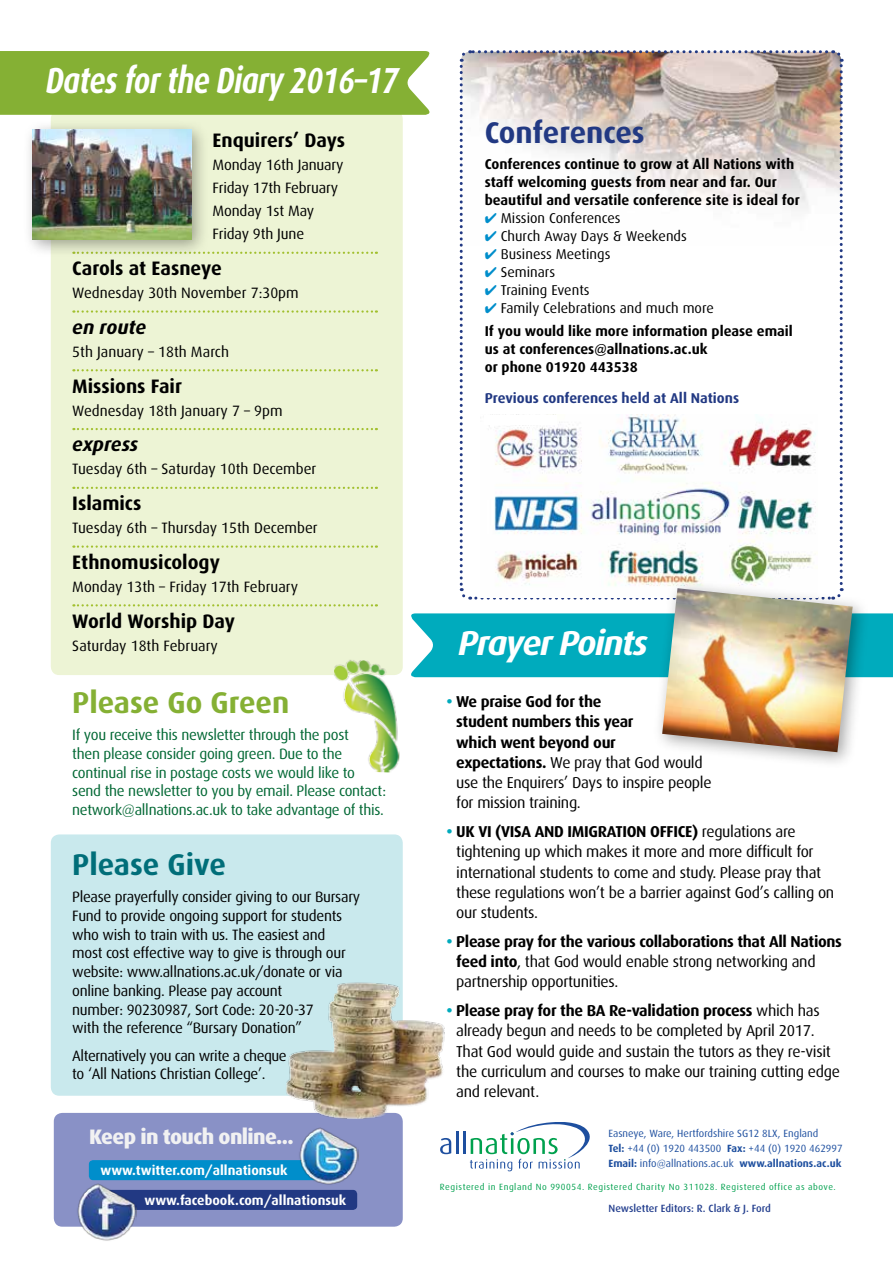
<style>
.page{position:relative;width:893px;height:1263px;background:#fff}
.page>*{position:absolute;margin:0;border:0;box-sizing:border-box;transform-origin:0 0}
.t1{font:italic 700 36.15px "Dax";letter-spacing:-.02em;color:#fff;scale:.81 1}
.t2{font:italic 700 34.5px "Dax";letter-spacing:-.04em;color:#fff}
.t3{font:700 30px "Dax";color:#85b034}
.t4{font:700 30px "Dax";letter-spacing:-.015em;color:#223983}
.t5{font:700 30px "Dax";color:#006e79}
.t6{font:800 21px "Dax";letter-spacing:-.03em;color:#f1f1f2}
.t7{font:700 19.5px "Dax";color:#000}
.t8{font:italic 700 19.5px "Dax";color:#000}
.t9{font:15.75px/20.2px "Dax";letter-spacing:-.02em;color:#000}
.t10{font:15px/18.8px "Dax";letter-spacing:-.02em;color:#000}
.t11{font:15px/18.8px "Dax";letter-spacing:-.02em;color:#006733}
.t12{font:15px "Dax";color:#000}
.t13{font:700 14.25px/18px "Dax";color:#000}
.t14{font:14.25px "Dax";color:#000}
.t15{font:700 14.25px "Dax";color:#223983}
.t16{font:700 13.5px "Dax";color:#fff}
.t17{font:10.5px/15px "Dax";color:#1e4f9f}
.t18{font:500 10.5px "Dax";color:#25408f}
.t19{font:9px "Dax";letter-spacing:.06em;color:#00a14e}
.s1{color:#008ecb}
.s2{font-weight:400}
.s3{font-weight:700;color:#00abbd}
.s4{font-weight:700}
</style>
<div class="page">
<svg style="left:459px;top:50px;width:385px;height:550px"></svg>
<div style="left:51px;top:111px;width:352px;height:564px;background:#edf4d5;border-radius:9px"></div>
<div style="left:51px;top:834px;width:352px;height:262px;background:#c9e9ed;border-radius:9px"></div>
<div style="left:54px;top:1113px;width:349px;height:114px;background:#8991c6;border-radius:9px"></div>
<div style="left:94px;top:1190px;width:263px;height:20px;background:#223983;border-radius:4px"></div>
<img style="left:76px;top:1183px;width:60px;height:58px">
<div style="left:89px;top:1160px;width:249px;height:20px;background:#008ecb;border-radius:4px"></div>
<img style="left:298px;top:1127px;width:60px;height:58px">
<svg style="left:440px;top:1138px;width:11px;height:16px"></svg>
<hr style="left:456px;top:1131px;width:2px;height:23px;background:#1e4f9f">
<hr style="left:463px;top:1131px;width:3px;height:23px;background:#1e4f9f">
<svg style="left:470px;top:1122px;width:120px;height:49px"></svg>
<img style="left:334px;top:660px;width:68px;height:113px">
<div style="left:0;top:51px;width:430px;height:64px;background:#85b034"></div>
<div style="left:411px;top:613px;width:482px;height:64px;background:#00abbd"></div>
<svg style="left:212px;top:252px;width:165px;height:2px"></svg>
<svg style="left:73px;top:310px;width:304px;height:3px"></svg>
<svg style="left:73px;top:369px;width:304px;height:2px"></svg>
<svg style="left:73px;top:428px;width:304px;height:2px"></svg>
<svg style="left:73px;top:487px;width:304px;height:2px"></svg>
<svg style="left:73px;top:545px;width:304px;height:3px"></svg>
<svg style="left:73px;top:604px;width:304px;height:2px"></svg>
<div style="left:23px;top:120px;width:187px;height:138px;background:#000;opacity:.35"></div>
<img style="left:33px;top:130px;width:158px;height:109px">
<img style="left:270px;top:968px;width:175px;height:153px">
<img style="left:480px;top:415px;width:338px;height:182px">
<div style="left:485px;top:415px;width:72px;height:9px;background:#fff"></div>
<div style="left:653px;top:579px;width:217px;height:191px;background:#000;opacity:.35"></div>
<img style="left:662px;top:588px;width:191px;height:164px">
<h1 class="t1" style="left:46px;top:60px;width:437px">Dates for the Diary 2016–17</h1>
<p class="t7" style="left:213px;top:130px;width:134px">Enquirers’ Days</p>
<p class="t10" style="left:213px;top:154px;width:133px;line-height:23px">Monday 16th January<br>Friday 17th February<br>Monday 1st May<br>Friday 9th June</p>
<p class="t7" style="left:72px;top:257px;width:151px">Carols at Easneye</p>
<p class="t12" style="left:72px;top:285px;width:228px">Wednesday 30th November 7:30pm</p>
<p class="t8" style="left:72px;top:316px;width:76px">en route</p>
<p class="t12" style="left:72px;top:343px;width:158px">5th January – 18th March</p>
<p class="t7" style="left:72px;top:375px;width:111px">Missions Fair</p>
<p class="t12" style="left:72px;top:402px;width:212px">Wednesday 18th January 7 – 9pm</p>
<p class="t8" style="left:72px;top:434px;width:67px">express</p>
<p class="t12" style="left:72px;top:461px;width:246px">Tuesday 6th – Saturday 10th December</p>
<p class="t7" style="left:72px;top:492px;width:71px">Islamics</p>
<p class="t12" style="left:72px;top:520px;width:247px">Tuesday 6th – Thursday 15th December</p>
<p class="t7" style="left:72px;top:551px;width:149px">Ethnomusicology</p>
<p class="t12" style="left:72px;top:578px;width:227px">Monday 13th – Friday 17th February</p>
<p class="t7" style="left:72px;top:610px;width:164px">World Worship Day</p>
<p class="t12" style="left:72px;top:637px;width:147px">Saturday 18th February</p>
<h3 class="t3" style="left:72px;top:685px;width:219px">Please Go Green</h3>
<p class="t11" style="left:72px;top:726px;width:315px">If you receive this newsletter through the post<br>then please consider going green. Due to the continual rise in postage costs we would like to send the newsletter to you by email. Please contact: network@allnations.ac.uk to take advantage of this.</p>
<h3 class="t5" style="left:72px;top:847px;width:155px">Please Give</h3>
<p class="t10" style="left:72px;top:887px;width:289px">Please prayerfully consider giving to our Bursary Fund to provide ongoing support for students who wish to train with us. The easiest and<br>most cost effective way to give is through our website: www.allnations.ac.uk/donate or via online banking. Please pay account<br>number: 90230987, Sort Code: 20-20-37<br>with the reference “Bursary Donation”</p>
<p class="t10" style="left:72px;top:1046px;width:216px">Alternatively you can write a cheque to ‘All Nations Christian College’.</p>
<h3 class="t6" style="left:89px;top:1125px;width:206px">Keep in touch online...</h3>
<p class="t16" style="left:101px;top:1162px;width:188px">www.twitter.com/allnationsuk</p>
<p class="t16" style="left:145px;top:1192px;width:203px">www.facebook.com/allnationsuk</p>
<h3 class="t4" style="left:485px;top:115px;width:161px">Conferences</h3>
<p class="t13" style="left:485px;top:156px;width:317px">Conferences continue to grow at All Nations with staff welcoming guests from near and far. Our beautiful and versatile conference site is ideal for</p>
<p class="t14" style="left:485px;top:211px;width:137px"><span class="s1">✔</span> Mission Conferences</p>
<p class="t14" style="left:485px;top:229px;width:204px"><span class="s1">✔</span> Church Away Days &amp; Weekends</p>
<p class="t14" style="left:485px;top:247px;width:127px"><span class="s1">✔</span> Business Meetings</p>
<p class="t14" style="left:485px;top:265px;width:72px"><span class="s1">✔</span> Seminars</p>
<p class="t14" style="left:485px;top:283px;width:106px"><span class="s1">✔</span> Training Events</p>
<p class="t13" style="left:485px;top:297px;width:310px;line-height:22.2px"><span class="s1">✔</span> <span class="s2">Family Celebrations and much more<br></span>If you would like more information please email</p>
<p class="t13" style="left:485px;top:340px;width:224px">us at conferences@allnations.ac.uk or phone 01920 443538</p>
<p class="t15" style="left:485px;top:390px;width:256px">Previous conferences held at All Nations</p>
<h2 class="t2" style="left:458px;top:623px;width:191px">Prayer Points</h2>
<p class="t9" style="left:456px;top:692px;width:257px;text-indent:-10px"><span class="s3">•</span> <span class="s4">We praise God for the<br>student numbers this year<br>which went beyond our<br>expectations.</span> We pray that God would use the Enquirers’ Days to inspire people for mission training.</p>
<p class="t9" style="left:456px;top:822px;width:380px;text-indent:-10px"><span class="s3">•</span> <span class="s4">UK VI (VISA AND IMIGRATION OFFICE)</span> regulations are tightening up which makes it more and more difficult for international students to come and study. Please pray that these regulations won’t be a barrier against God’s calling on our students.</p>
<p class="t9" style="left:456px;top:931px;width:387px;text-indent:-10px"><span class="s3">•</span> <span class="s4">Please pray for the various collaborations that All Nations feed into</span>, that God would enable strong networking and partnership opportunities.</p>
<p class="t9" style="left:456px;top:1001px;width:385px;text-indent:-10px"><span class="s3">•</span> <span class="s4">Please pray for the BA Re-validation process</span> which has already begun and needs to be completed by April 2017.<br>That God would guide and sustain the tutors as they re-visit the curriculum and courses to make our training cutting edge and relevant.</p>
<p class="t17" style="left:608px;top:1126px;width:236px">Easneye, Ware, Hertfordshire SG12 8LX, England<br><span class="s4">Tel:</span> +44 (0) 1920 443500 <span class="s4">Fax:</span> +44 (0) 1920 462997<br><span class="s4">Email:</span> info@allnations.ac.uk <span class="s4">www.allnations.ac.uk</span></p>
<p class="t19" style="left:440px;top:1182px;width:397px">Registered in England No 990054. Registered Charity No 311028. Registered office as above.</p>
<p class="t18" style="left:608px;top:1202px;width:164px">Newsletter Editors: R. Clark &amp; J. Ford</p>
</div>
